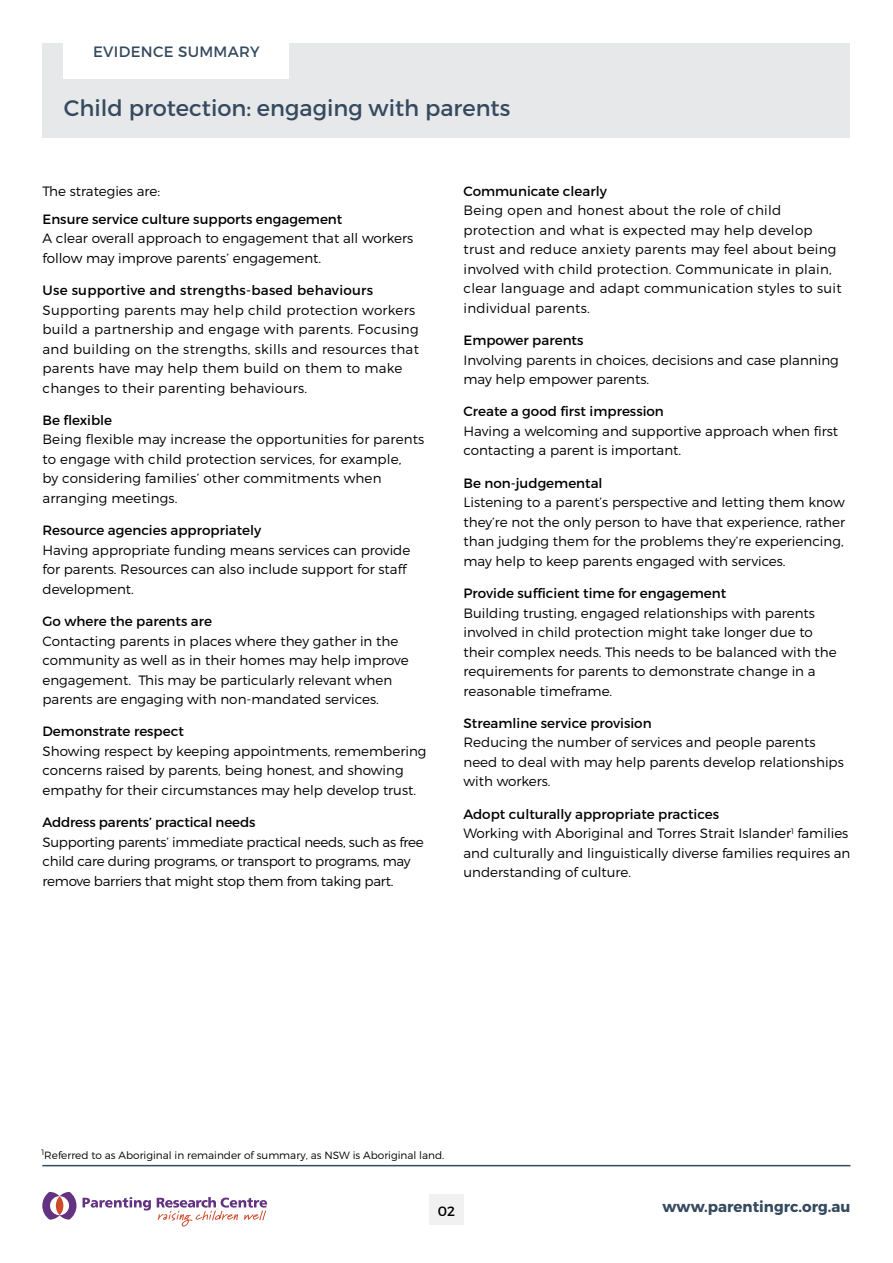
<style>
.page{position:relative;width:893px;height:1263px;background:#fff}
.page>*{position:absolute;margin:0;border:0;box-sizing:border-box;transform-origin:0 0}
.t1{font:22.5px "Montserrat";color:#354a5f}
.t2{font:700 15px "Montserrat";color:#354a5f}
.t3{font:15px "Montserrat";letter-spacing:.02em;color:#354a5f}
.bodytext{font:300 13.5px/19.5px "Montserrat";color:#000}
.bodytext-2{font:300 13.5px/19.5px "Montserrat";letter-spacing:.02em;color:#000}
.bodytext-3{font:300 13.5px/19.5px "Montserrat";letter-spacing:-.02em;color:#000}
.t4{font:13.5px "Montserrat";color:#000}
.bodytext-4{font:300 10.5px "Montserrat";color:#000}
.s1{font-weight:400}
</style>
<div class="page">
<div style="left:429px;top:1194px;width:34px;height:31px;background:#f1f1f2"></div>
<hr style="left:42px;top:1165px;width:808px;height:1px;background:#354a5f">
<svg style="left:83px;top:1197px;width:68px;height:13px"></svg>
<svg style="left:157px;top:1197px;width:110px;height:29px"></svg>
<svg style="left:42px;top:1192px;width:35px;height:28px"></svg>
<svg style="left:50px;top:1196px;width:19px;height:19px"></svg>
<div style="left:56px;top:1196px;width:7px;height:19px;background:#cf4a28;border-radius:50%"></div>
<div style="left:43px;top:43px;width:807px;height:94px;background:#e7e8e9"></div>
<div style="left:64px;top:40px;width:225px;height:39px;background:#fff"></div>
<p class="t3" style="left:93px;top:43px;width:168px">EVIDENCE SUMMARY</p>
<p class="t1" style="left:64px;top:94px;width:448px">Child protection: engaging with parents</p>
<p class="bodytext" style="left:43px;top:181px;width:119px">The strategies are:</p>
<p class="bodytext" style="left:43px;top:209px;width:372px"><span class="s1">Ensure service culture supports engagement<br></span>A clear overall approach to engagement that all workers follow may improve parents’ engagement.</p>
<p class="bodytext-2" style="left:43px;top:280px;width:378px"><span class="s1">Use supportive and strengths-based behaviours </span>Supporting parents may help child protection workers build a partnership and engage with parents. Focusing and building on the strengths, skills and resources that parents have may help them build on them to make changes to their parenting behaviours.</p>
<p class="bodytext" style="left:43px;top:410px;width:383px"><span class="s1">Be flexible<br></span>Being flexible may increase the opportunities for parents to engage with child protection services, for example,<br>by considering families’ other commitments when arranging meetings.</p>
<p class="bodytext" style="left:43px;top:520px;width:369px"><span class="s1">Resource agencies appropriately<br></span>Having appropriate funding means services can provide for parents. Resources can also include support for staff development.</p>
<p class="bodytext" style="left:43px;top:611px;width:368px"><span class="s1">Go where the parents are<br></span>Contacting parents in places where they gather in the community as well as in their homes may help improve engagement. This may be particularly relevant when parents are engaging with non-mandated services.</p>
<p class="bodytext" style="left:43px;top:721px;width:385px"><span class="s1">Demonstrate respect<br></span>Showing respect by keeping appointments, remembering concerns raised by parents, being honest, and showing empathy for their circumstances may help develop trust.</p>
<p class="bodytext-3" style="left:43px;top:812px;width:383px"><span class="s1">Address parents’ practical needs<br></span>Supporting parents’ immediate practical needs, such as free child care during programs, or transport to programs, may remove barriers that might stop them from taking part.</p>
<p class="bodytext-2" style="left:463px;top:181px;width:380px"><span class="s1">Communicate clearly<br></span>Being open and honest about the role of child protection and what is expected may help develop trust and reduce anxiety parents may feel about being involved with child protection. Communicate in plain, clear language and adapt communication styles to suit individual parents.</p>
<p class="bodytext" style="left:463px;top:330px;width:377px"><span class="s1">Empower parents<br></span>Involving parents in choices, decisions and case planning may help empower parents.</p>
<p class="bodytext" style="left:463px;top:402px;width:376px"><span class="s1">Create a good first impression<br></span>Having a welcoming and supportive approach when first contacting a parent is important.</p>
<p class="bodytext" style="left:463px;top:473px;width:383px"><span class="s1">Be non-judgemental<br></span>Listening to a parent’s perspective and letting them know they’re not the only person to have that experience, rather than judging them for the problems they’re experiencing, may help to keep parents engaged with services.</p>
<p class="bodytext" style="left:463px;top:583px;width:375px"><span class="s1">Provide sufficient time for engagement<br></span>Building trusting, engaged relationships with parents involved in child protection might take longer due to their complex needs. This needs to be balanced with the requirements for parents to demonstrate change in a reasonable timeframe.</p>
<p class="bodytext" style="left:463px;top:713px;width:382px"><span class="s1">Streamline service provision<br></span>Reducing the number of services and people parents need to deal with may help parents develop relationships with workers.</p>
<p class="bodytext" style="left:463px;top:804px;width:388px"><span class="s1">Adopt culturally appropriate practices<br></span>Working with Aboriginal and Torres Strait Islander<sup>1</sup> families and culturally and linguistically diverse families requires an understanding of culture.</p>
<p class="bodytext-4" style="left:41px;top:1149px;width:404px"><sup>1</sup>Referred to as Aboriginal in remainder of summary, as NSW is Aboriginal land.</p>
<p class="t4" style="left:438px;top:1203px;width:19px">02</p>
<p class="t2" style="left:663px;top:1197px;width:189px">www.parentingrc.org.au</p>
</div>
